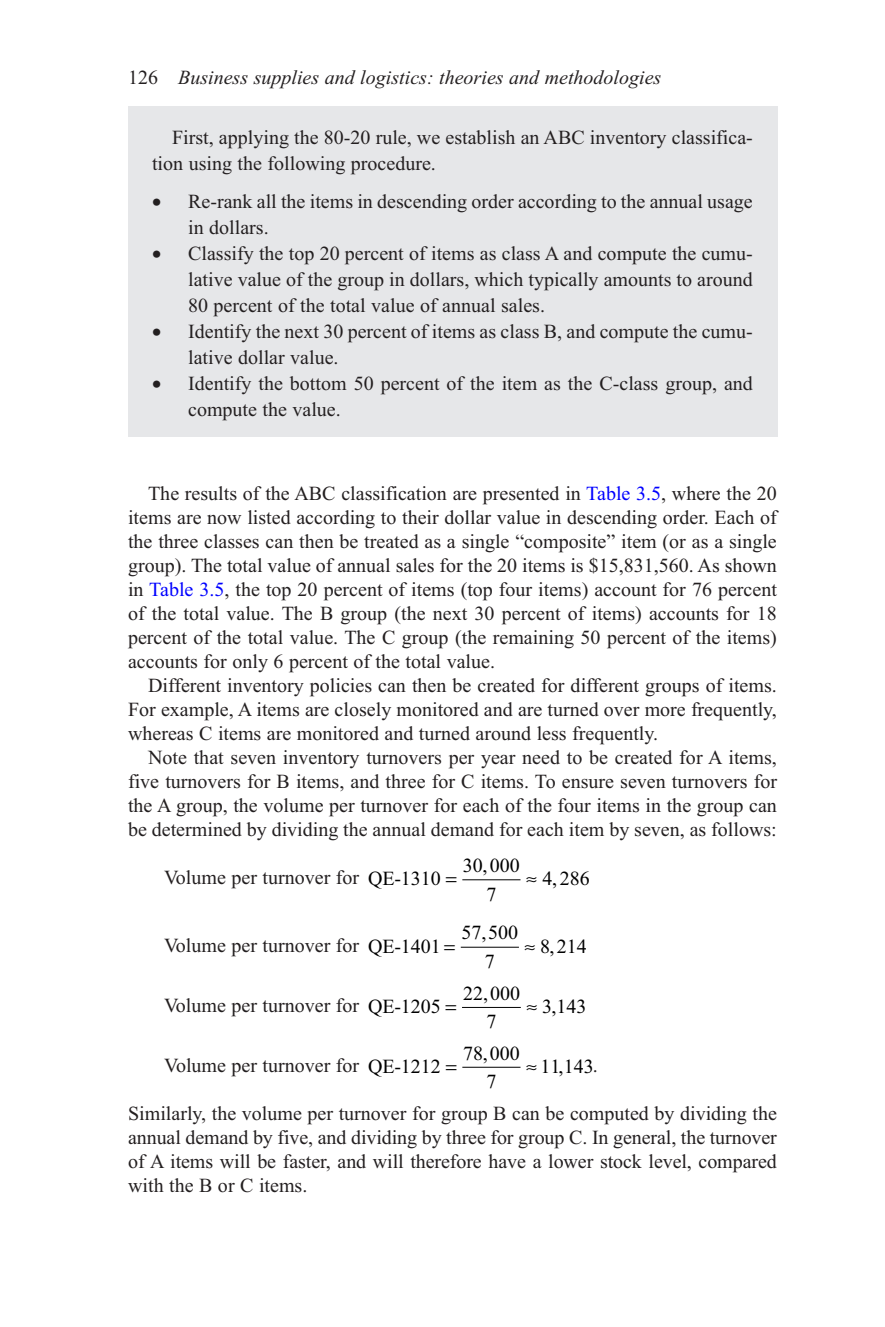
<style>
.page{position:relative;width:885px;height:1327px;background:#fff}
.page>*{position:absolute;margin:0;border:0;box-sizing:border-box;transform-origin:0 0}
.t1{font:20px/26px "Times New Roman";color:#231f20}
.t2{font:italic 20px "Times";color:#231f20}
.t3{font:20px/28.4px "Times New Roman";color:#000;text-align:center}
.s1{font-family:"Times New Roman";font-style:normal}
.s2{color:#00f}
.s3{color:#000}
.s4{color:#231f20}
</style>
<div class="page">
<div style="left:128px;top:106px;width:649px;height:330px;background:#e6e7e9"></div>
<hr style="left:462px;top:879px;width:58px;height:1px;background:#000">
<hr style="left:460px;top:946px;width:59px;height:1px;background:#000">
<hr style="left:462px;top:1007px;width:58px;height:1px;background:#000">
<hr style="left:462px;top:1066px;width:58px;height:1px;background:#000">
<p class="t2" style="left:128px;top:66px;width:534px"><span class="s1">126</span> Business supplies and logistics: theories and methodologies</p>
<p class="t1" style="left:152px;top:124px;width:602px;text-indent:20px">First, applying the 80-20 rule, we establish an ABC inventory classifica&shy;tion using the following procedure.</p>
<p class="t1" style="left:188px;top:188px;width:566px;text-indent:-36px">• Re-rank all the items in descending order according to the annual usage in dollars.</p>
<p class="t1" style="left:188px;top:240px;width:566px;text-align:justify;text-indent:-36px">• Classify the top 20 percent of items as class A and compute the cumu&shy;lative value of the group in dollars, which typically amounts to around 80 percent of the total value of annual sales.</p>
<p class="t1" style="left:188px;top:318px;width:566px;text-indent:-36px">• Identify the next 30 percent of items as class B, and compute the cumu&shy;lative dollar value.</p>
<p class="t1" style="left:188px;top:370px;width:566px;text-indent:-36px">• Identify the bottom 50 percent of the item as the C-class group, and compute the value.</p>
<p class="t1" style="left:148px;top:480px;width:630px">The results of the ABC classification are presented in <span class="s2">Table 3.5</span>, where the 20</p>
<p class="t1" style="left:128px;top:504px;width:650px">items are now listed according to their dollar value in descending order. Each of</p>
<p class="t1" style="left:128px;top:528px;width:650px">the three classes can then be treated as a single “composite” item (or as a single</p>
<p class="t1" style="left:128px;top:552px;width:650px">group). The total value of annual sales for the 20 items is $15,831,560. As shown</p>
<p class="t1" style="left:128px;top:576px;width:650px">in <span class="s2">Table 3.5</span>, the top 20 percent of items (top four items) account for 76 percent</p>
<p class="t1" style="left:128px;top:600px;width:650px">of the total value. The B group (the next 30 percent of items) accounts for 18</p>
<p class="t1" style="left:128px;top:624px;width:650px">percent of the total value. The C group (the remaining 50 percent of the items)</p>
<p class="t1" style="left:128px;top:648px;width:368px">accounts for only 6 percent of the total value.</p>
<p class="t1" style="left:148px;top:672px;width:630px">Different inventory policies can then be created for different groups of items.</p>
<p class="t1" style="left:128px;top:696px;width:650px">For example, A items are closely monitored and are turned over more frequently,</p>
<p class="t1" style="left:128px;top:720px;width:531px">whereas C items are monitored and turned around less frequently.</p>
<p class="t1" style="left:148px;top:744px;width:630px">Note that seven inventory turnovers per year need to be created for A items,</p>
<p class="t1" style="left:128px;top:768px;width:650px">five turnovers for B items, and three for C items. To ensure seven turnovers for</p>
<p class="t1" style="left:128px;top:792px;width:650px">the A group, the volume per turnover for each of the four items in the group can</p>
<p class="t1" style="left:128px;top:816px;width:650px">be determined by dividing the annual demand for each item by seven, as follows:</p>
<p class="t1" style="left:164px;top:864px;width:278px">Volume per turnover for <span class="s3">QE-1310</span></p>
<p class="t3" style="left:526px;top:864px;width:65px">≈ 4 286</p>
<p class="t3" style="left:463px;top:851px;width:58px">30 000<br>7</p>
<p class="t3" style="left:482px;top:851px;width:6px">,</p>
<p class="t3" style="left:552px;top:864px;width:6px">,</p>
<p class="t3" style="left:461px;top:918px;width:58px">57 500<br>7</p>
<p class="t3" style="left:481px;top:918px;width:6px">,</p>
<p class="t1" style="left:164px;top:932px;width:278px">Volume per turnover for <span class="s3">QE-1401</span></p>
<p class="t3" style="left:524px;top:931px;width:64px">≈ 8 214</p>
<p class="t3" style="left:549px;top:931px;width:6px">,</p>
<p class="t3" style="left:463px;top:978px;width:58px">22 000<br>7</p>
<p class="t3" style="left:483px;top:978px;width:6px">,</p>
<p class="t1" style="left:164px;top:992px;width:278px">Volume per turnover for <span class="s3">QE-1205</span></p>
<p class="t3" style="left:526px;top:992px;width:62px">≈ 3 143</p>
<p class="t3" style="left:551px;top:992px;width:6px">,</p>
<p class="t3" style="left:463px;top:1038px;width:58px">78 000<br>7</p>
<p class="t3" style="left:482px;top:1038px;width:6px">,</p>
<p class="t1" style="left:164px;top:1052px;width:278px">Volume per turnover for <span class="s3">QE-1212</span></p>
<p class="t3" style="left:526px;top:1051px;width:73px">≈ 11 143<span class="s4">.</span></p>
<p class="t3" style="left:558px;top:1051px;width:6px">,</p>
<p class="t1" style="left:128px;top:1101px;width:650px;line-height:24px;text-align:justify">Similarly, the volume per turnover for group B can be computed by dividing the annual demand by five, and dividing by three for group C. In general, the turnover of A items will be faster, and will therefore have a lower stock level, compared with the B or C items.</p>
</div>
